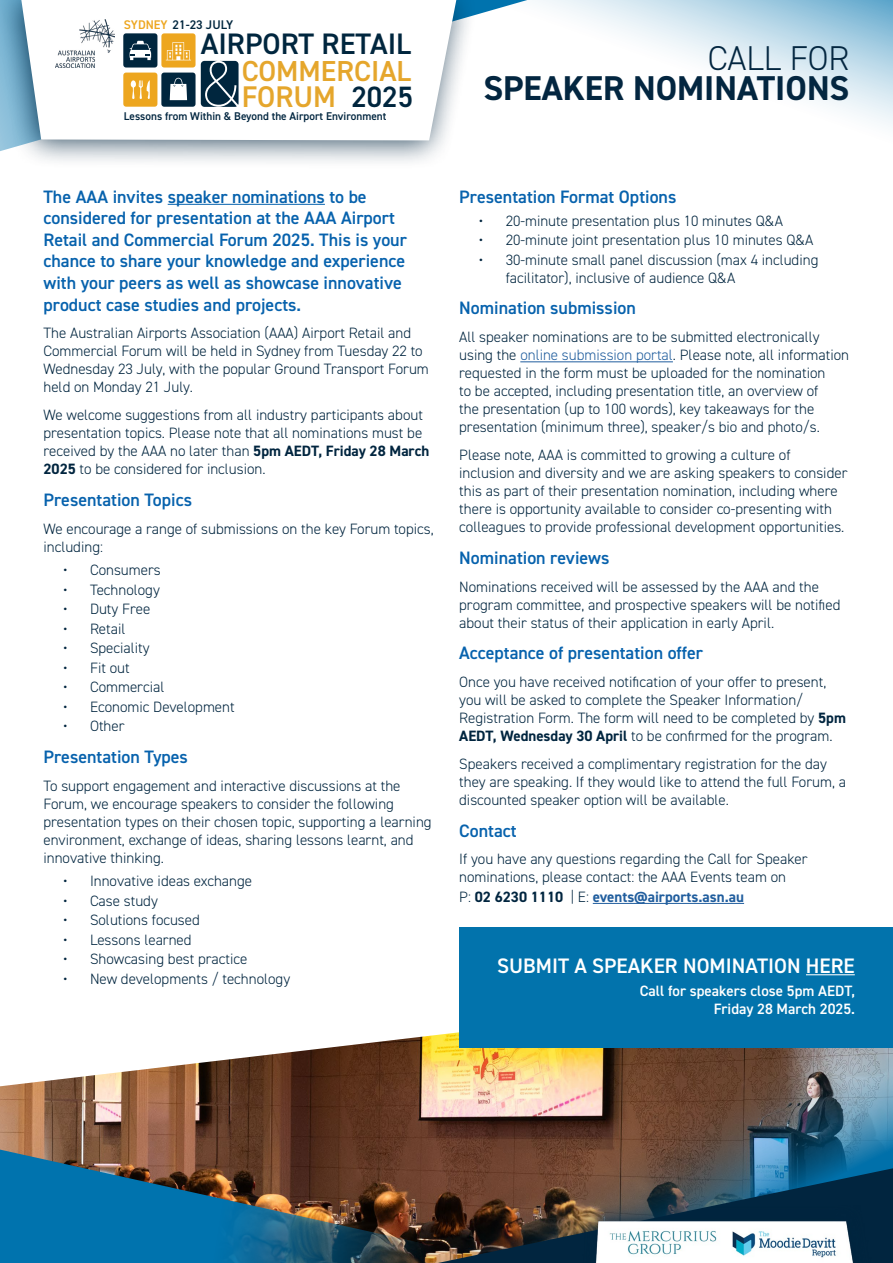
<style>
.page{position:relative;width:893px;height:1263px;background:#fff}
.page>*{position:absolute;margin:0;border:0;box-sizing:border-box;transform-origin:0 0}
.t1{font:700 34.5px "DIN2014";color:#032640}
.t2{font:300 34.5px "DIN2014";color:#032640}
.t3{font:600 30px "DIN2014";color:#e5a62c}
.t4{font:600 29.7px "DIN2014";color:#00263e}
.t5{font:600 29.4px "DIN2014";color:#00263e}
.t6{font:600 28.95px "DIN2014";color:#e5a62c}
.t7{font:600 21px "DIN2014";color:#fff}
.t8{font:600 18px/21.6px "DIN2014";color:#0762ad}
.t9{font:300 15px/18px "DIN2014";color:#01253f}
.t10{font:600 15px/18px "DIN2014";color:#fff;text-align:right}
.t11{font:700 15px "DIN2014";color:#215e9e}
.t12{font:600 12.6px "DIN2014";color:#00263e}
.t13{font:600 11.25px "DIN2014";color:#01253f}
.s1{color:#eda61f}
.s2{font-weight:700}
.s3{color:#215e9e}
.s4{font-weight:300;color:#01253f}
.s5{color:#01253f}
</style>
<div class="page">
<img style="left:0;top:1040px;width:387px;height:109px">
<svg style="left:537px;top:0;width:356px;height:126px"></svg>
<svg style="left:167px;top:0;width:361px;height:205px"></svg>
<img style="left:387px;top:1032px;width:506px;height:136px">
<img style="left:0;top:1149px;width:625px;height:114px">
<img style="left:438px;top:1168px;width:455px;height:95px">
<img style="left:576px;top:1205px;width:303px;height:58px">
<div style="left:0;top:0;width:477px;height:169px;background:#01253f;opacity:.75"></div>
<svg style="left:21px;top:0;width:435px;height:140px"></svg>
<svg style="left:123px;top:33px;width:116px;height:74px"></svg>
<img style="left:55px;top:20px;width:59px;height:47px">
<hr style="left:168px;top:204px;width:157px;height:1px;background:#0762ad">
<hr style="left:520px;top:361px;width:153px;height:1px;background:#215e9e">
<hr style="left:593px;top:903px;width:151px;height:1px;background:#215e9e">
<div style="left:459px;top:927px;width:434px;height:120px;background:#0273ac"></div>
<hr style="left:806px;top:974px;width:49px;height:1px;background:#fff">
<p class="t12" style="left:124px;top:16px;width:111px"><span class="s1">SYDNEY</span> 21-23 JULY</p>
<h3 class="t4" style="left:201px;top:24px;width:212px">AIRPORT RETAIL</h3>
<h3 class="t6" style="left:242px;top:52px;width:171px">COMMERCIAL</h3>
<h2 class="t3" style="left:242px;top:77px;width:96px">FORUM</h2>
<h3 class="t5" style="left:352px;top:77px;width:63px">2025</h3>
<p class="t13" style="left:124px;top:109px;width:264px">Lessons from Within &amp; Beyond the Airport Environment</p>
<h1 class="t2" style="left:708px;top:37px;width:143px">CALL FOR</h1>
<h1 class="t1" style="left:483px;top:65px;width:368px">SPEAKER NOMINATIONS</h1>
<p class="t8" style="left:44px;top:185px;width:365px">The AAA invites speaker nominations to be considered for presentation at the AAA Airport Retail and Commercial Forum 2025. This is your chance to share your knowledge and experience with your peers as well as showcase innovative product case studies and projects.</p>
<p class="t9" style="left:44px;top:324px;width:387px">The Australian Airports Association (AAA) Airport Retail and Commercial Forum will be held in Sydney from Tuesday 22 to Wednesday 23 July, with the popular Ground Transport Forum held on Monday 21 July.</p>
<p class="t9" style="left:44px;top:406px;width:387px">We welcome suggestions from all industry participants about presentation topics. Please note that all nominations must be received by the AAA no later than <span class="s2">5pm AEDT, Friday 28 March 2025</span> to be considered for inclusion.</p>
<p class="t8" style="left:44px;top:488px;width:150px">Presentation Topics</p>
<p class="t9" style="left:44px;top:520px;width:392px">We encourage a range of submissions on the key Forum topics, including:</p>
<p class="t9" style="left:63px;top:561px;width:99px">• Consumers</p>
<p class="t9" style="left:63px;top:580px;width:98px">• Technology</p>
<p class="t9" style="left:63px;top:600px;width:89px">• Duty Free</p>
<p class="t9" style="left:63px;top:619px;width:64px">• Retail</p>
<p class="t9" style="left:63px;top:639px;width:88px">• Speciality</p>
<p class="t9" style="left:63px;top:658px;width:68px">• Fit out</p>
<p class="t9" style="left:63px;top:678px;width:103px">• Commercial</p>
<p class="t9" style="left:63px;top:697px;width:173px">• Economic Development</p>
<p class="t9" style="left:63px;top:717px;width:63px">• Other</p>
<p class="t8" style="left:44px;top:745px;width:146px">Presentation Types</p>
<p class="t9" style="left:44px;top:776px;width:390px">To support engagement and interactive discussions at the Forum, we encourage speakers to consider the following presentation types on their chosen topic, supporting a learning environment, exchange of ideas, sharing lessons learnt, and innovative thinking.</p>
<p class="t9" style="left:63px;top:872px;width:191px">• Innovative ideas exchange</p>
<p class="t9" style="left:63px;top:891px;width:96px">• Case study</p>
<p class="t9" style="left:63px;top:911px;width:138px">• Solutions focused</p>
<p class="t9" style="left:63px;top:930px;width:130px">• Lessons learned</p>
<p class="t9" style="left:63px;top:950px;width:186px">• Showcasing best practice</p>
<p class="t9" style="left:63px;top:969px;width:229px">• New developments / technology</p>
<p class="t8" style="left:459px;top:185px;width:219px">Presentation Format Options</p>
<p class="t9" style="left:479px;top:212px;width:306px">• 20-minute presentation plus 10 minutes Q&amp;A</p>
<p class="t9" style="left:479px;top:231px;width:336px">• 20-minute joint presentation plus 10 minutes Q&amp;A</p>
<p class="t9" style="left:506px;top:251px;width:314px;text-indent:-27px">• 30-minute small panel discussion (max 4 including facilitator), inclusive of audience Q&amp;A</p>
<p class="t8" style="left:459px;top:297px;width:178px">Nomination submission</p>
<p class="t9" style="left:459px;top:328px;width:391px">All speaker nominations are to be submitted electronically using the <span class="s3">online submission portal</span>. Please note, all information requested in the form must be uploaded for the nomination<br>to be accepted, including presentation title, an overview of<br>the presentation (up to 100 words), key takeaways for the presentation (minimum three), speaker/s bio and photo/s.</p>
<p class="t9" style="left:459px;top:446px;width:390px">Please note, AAA is committed to growing a culture of inclusion and diversity and we are asking speakers to consider this as part of their presentation nomination, including where there is opportunity available to consider co-presenting with colleagues to provide professional development opportunities.</p>
<p class="t8" style="left:459px;top:546px;width:152px">Nomination reviews</p>
<p class="t9" style="left:459px;top:577px;width:383px">Nominations received will be assessed by the AAA and the program committee, and prospective speakers will be notified about their status of their application in early April.</p>
<p class="t8" style="left:459px;top:642px;width:245px">Acceptance of presentation offer</p>
<p class="t9" style="left:459px;top:673px;width:388px">Once you have received notification of your offer to present, you will be asked to complete the Speaker Information/ Registration Form. The form will need to be completed by <span class="s2">5pm AEDT, Wednesday 30 April</span> to be confirmed for the program.</p>
<p class="t9" style="left:459px;top:755px;width:388px">Speakers received a complimentary registration for the day they are speaking. If they would like to attend the full Forum, a discounted speaker option will be available.</p>
<p class="t8" style="left:459px;top:819px;width:59px">Contact</p>
<p class="t9" style="left:459px;top:850px;width:350px">If you have any questions regarding the Call for Speaker nominations, please contact: the AAA Events team on</p>
<p class="t11" style="left:459px;top:887px;width:286px"><span class="s4">P:</span> <span class="s5">02 6230 1110</span> <span class="s4">| E:</span> events@airports.asn.au</p>
<h3 class="t7" style="left:497px;top:951px;width:359px">SUBMIT A SPEAKER NOMINATION HERE</h3>
<p class="t10" style="left:640px;top:981px;width:217px">Call for speakers close 5pm AEDT,<br>Friday 28 March 2025.</p>
</div>
